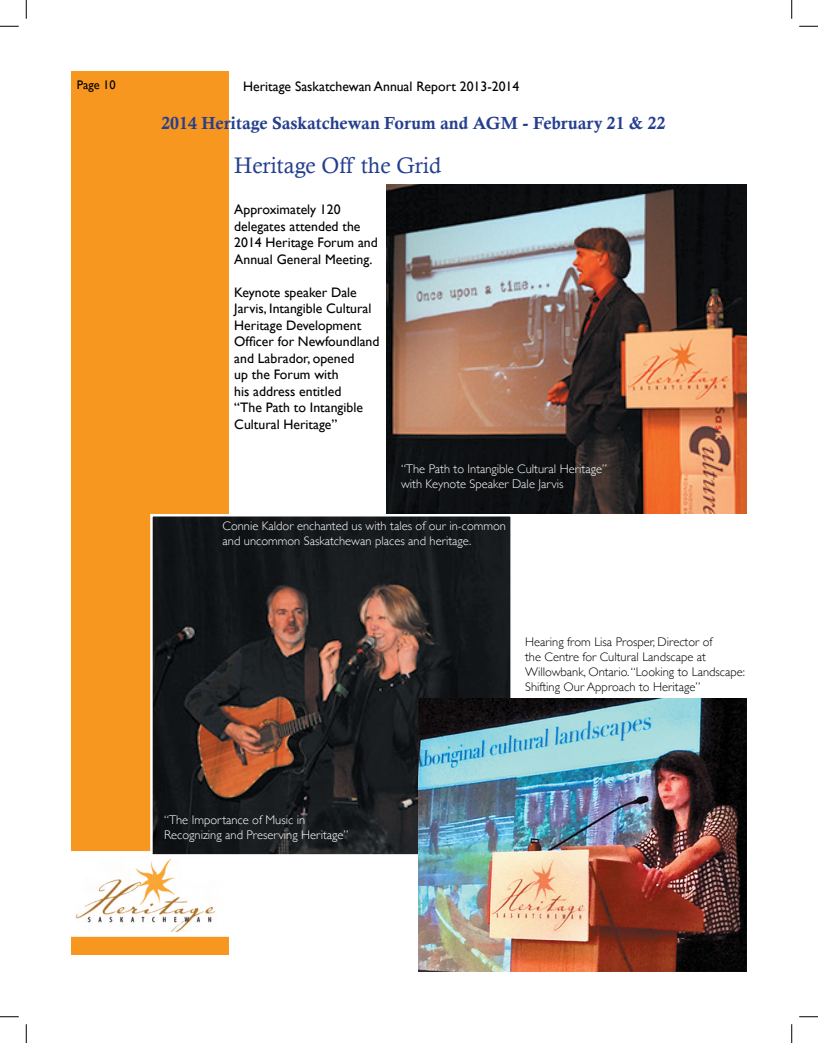
<style>
.page{position:relative;width:818px;height:1043px;background:#fff}
.page>*{position:absolute;margin:0;border:0;box-sizing:border-box;transform-origin:0 0}
.t1{font:22.5px "Calisto";color:#253f8e}
.t2{font:17.5px "Calis MT Bol";color:#253f8e}
.t3{font:13.75px/16.5px "Gill Sans";color:#000}
.t4{font:300 12.5px/15px "Gill Sans";color:#fff}
.t5{font:300 12.5px/15px "Gill Sans";color:#000}
.t6{font:12.5px "Gill Sans";color:#000}
</style>
<div class="page">
<div style="left:71px;top:71px;width:158px;height:883px;background:#f79720"></div>
<img style="left:386px;top:184px;width:360px;height:329px">
<img style="left:76px;top:857px;width:147px;height:73px">
<div style="left:70px;top:851px;width:159px;height:85px;border:5px solid #fff"></div>
<img style="left:153px;top:517px;width:357px;height:336px">
<div style="left:150px;top:514px;width:363px;height:342px;border:2px solid #fff"></div>
<img style="left:418px;top:698px;width:328px;height:273px">
<svg style="left:0;top:25px;width:19px;height:2px"></svg>
<svg style="left:799px;top:25px;width:19px;height:2px"></svg>
<svg style="left:0;top:1016px;width:19px;height:1px"></svg>
<svg style="left:799px;top:1016px;width:19px;height:1px"></svg>
<svg style="left:25px;top:0;width:2px;height:19px"></svg>
<svg style="left:25px;top:1024px;width:2px;height:18px"></svg>
<svg style="left:791px;top:0;width:1px;height:19px"></svg>
<svg style="left:791px;top:1024px;width:1px;height:18px"></svg>
<p class="t6" style="left:77px;top:78px;width:41px">Page 10</p>
<p class="t3" style="left:243px;top:78px;width:277px">Heritage Saskatchewan Annual Report 2013-2014</p>
<p class="t2" style="left:161px;top:113px;width:505px">2014 Heritage Saskatchewan Forum and AGM - February 21 &amp; 22</p>
<h1 class="t1" style="left:234px;top:152px;width:208px">Heritage Off the Grid</h1>
<p class="t3" style="left:234px;top:201px;width:145px">Approximately 120 delegates attended the<br>2014 Heritage Forum and<br>Annual General Meeting.</p>
<p class="t3" style="left:234px;top:283px;width:147px">Keynote speaker Dale<br>Jarvis, Intangible Cultural<br>Heritage Development<br>Officer for Newfoundland and Labrador, opened<br>up the Forum with<br>his address entitled<br>“The Path to Intangible<br>Cultural Heritage”</p>
<p class="t4" style="left:401px;top:461px;width:207px">“The Path to Intangible Cultural Heritage” with Keynote Speaker Dale Jarvis</p>
<p class="t4" style="left:222px;top:518px;width:285px">Connie Kaldor enchanted us with tales of our in-common and uncommon Saskatchewan places and heritage.</p>
<p class="t4" style="left:164px;top:811px;width:186px">“The Importance of Music in<br>Recognizing and Preserving Heritage”</p>
<p class="t5" style="left:525px;top:633px;width:221px">Hearing from Lisa Prosper, Director of<br>the Centre for Cultural Landscape at Willowbank, Ontario. “Looking to Landscape:<br>Shifting Our Approach to Heritage”</p>
</div>
